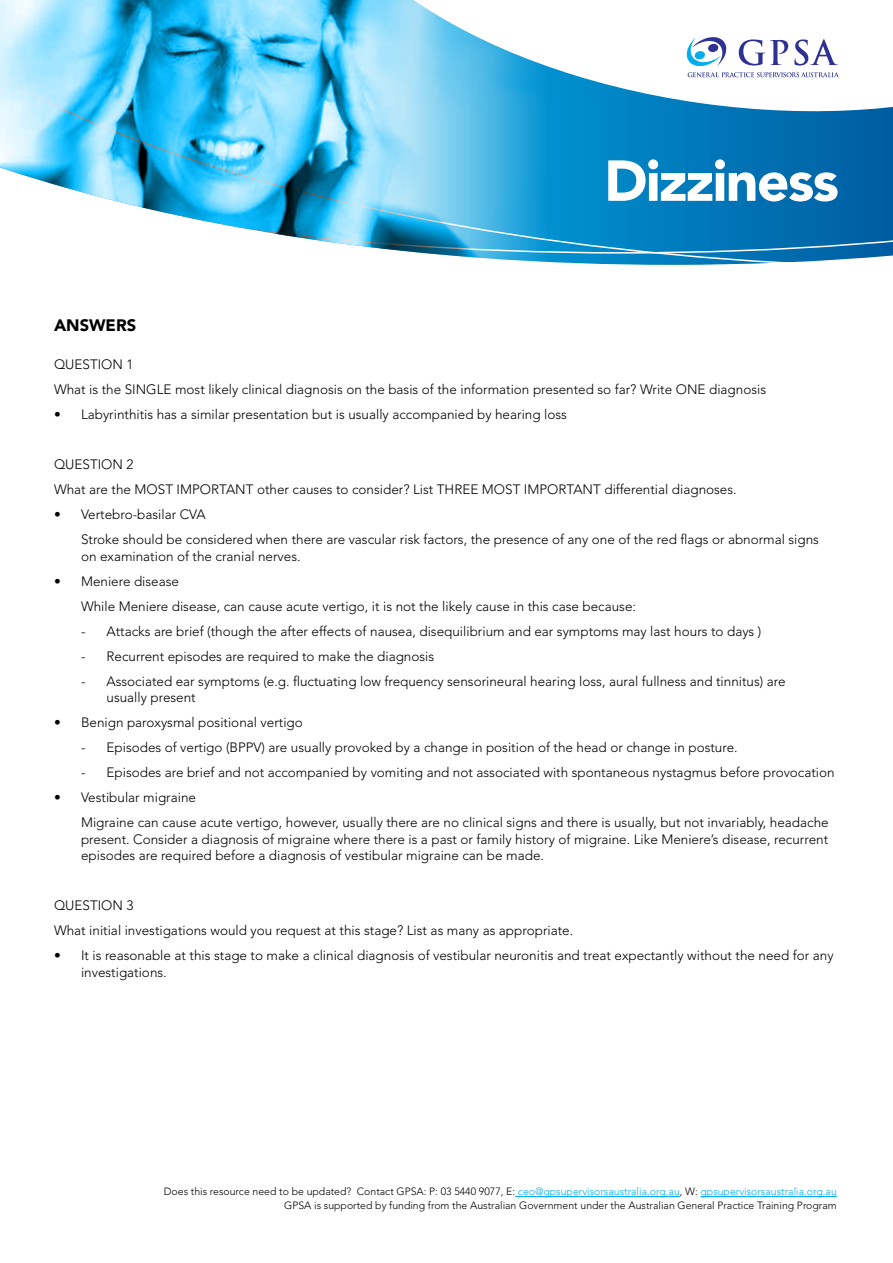
<style>
.page{position:relative;width:893px;height:1263px;background:#fff}
.page>*{position:absolute;margin:0;border:0;box-sizing:border-box;transform-origin:0 0}
.t1{font:900 57.15px "Avenir LT Std";letter-spacing:-.03em;color:#fff}
.t2{font:900 16.5px "Avenir LT Std";color:#000}
.t3{font:300 13.5px/25px "Avenir LT Std";color:#000}
.t4{font:300 10.5px/13.5px "Avenir LT Std";color:#000;text-align:right}
.s1{color:#00aeef}
</style>
<div class="page">
<svg style="left:600px;top:254px;width:293px;height:11px"></svg>
<svg style="left:600px;top:136px;width:293px;height:118px;background:#0373b4"></svg>
<img style="left:0;top:0;width:600px;height:264px">
<svg style="left:291px;top:0;width:602px;height:136px"></svg>
<svg style="left:687px;top:37px;width:39px;height:29px"></svg>
<svg style="left:688px;top:72px;width:151px;height:5px"></svg>
<svg style="left:739px;top:39px;width:49px;height:27px"></svg>
<svg style="left:794px;top:39px;width:44px;height:27px"></svg>
<hr style="left:515px;top:1196px;width:165px;height:1px;background:#00aeef">
<hr style="left:700px;top:1196px;width:137px;height:1px;background:#00aeef">
<h1 class="t1" style="left:604px;top:146px;width:236px">Dizziness</h1>
<p class="t2" style="left:54px;top:316px;width:84px">ANSWERS</p>
<p class="t3" style="left:54px;top:352px;width:714px">QUESTION 1<br>What is the SINGLE most likely clinical diagnosis on the basis of the information presented so far? Write ONE diagnosis</p>
<p class="t3" style="left:54px;top:402px;width:514px">• Labyrinthitis has a similar presentation but is usually accompanied by hearing loss</p>
<p class="t3" style="left:54px;top:452px;width:684px">QUESTION 2<br>What are the MOST IMPORTANT other causes to consider? List THREE MOST IMPORTANT differential diagnoses.</p>
<p class="t3" style="left:81px;top:502px;width:739px;text-indent:-27px">• Vertebro-basilar CVA<br>Stroke should be considered when there are vascular risk factors, the presence of any one of the red flags or abnormal signs</p>
<p class="t3" style="left:81px;top:544px;width:221px">on examination of the cranial nerves.</p>
<p class="t3" style="left:81px;top:569px;width:556px;text-indent:-27px">• Meniere disease<br>While Meniere disease, can cause acute vertigo, it is not the likely cause in this case because:</p>
<p class="t3" style="left:81px;top:619px;width:682px">- Attacks are brief (though the after effects of nausea, disequilibrium and ear symptoms may last hours to days )</p>
<p class="t3" style="left:81px;top:644px;width:355px">- Recurrent episodes are required to make the diagnosis</p>
<p class="t3" style="left:107px;top:673px;width:681px;line-height:16.5px;text-indent:-26px">- Associated ear symptoms (e.g. fluctuating low frequency sensorineural hearing loss, aural fullness and tinnitus) are usually present</p>
<p class="t3" style="left:54px;top:710px;width:250px">• Benign paroxysmal positional vertigo</p>
<p class="t3" style="left:81px;top:735px;width:658px">- Episodes of vertigo (BPPV) are usually provoked by a change in position of the head or change in posture.</p>
<p class="t3" style="left:81px;top:760px;width:755px">- Episodes are brief and not accompanied by vomiting and not associated with spontaneous nystagmus before provocation</p>
<p class="t3" style="left:81px;top:785px;width:749px;text-indent:-27px">• Vestibular migraine<br>Migraine can cause acute vertigo, however, usually there are no clinical signs and there is usually, but not invariably, headache</p>
<p class="t3" style="left:81px;top:831px;width:749px;line-height:16.5px">present. Consider a diagnosis of migraine where there is a past or family history of migraine. Like Meniere’s disease, recurrent episodes are required before a diagnosis of vestibular migraine can be made.</p>
<p class="t3" style="left:54px;top:893px;width:521px">QUESTION 3<br>What initial investigations would you request at this stage? List as many as appropriate.</p>
<p class="t3" style="left:81px;top:947px;width:754px;line-height:16.5px;text-indent:-27px">• It is reasonable at this stage to make a clinical diagnosis of vestibular neuronitis and treat expectantly without the need for any investigations.</p>
<p class="t4" style="left:164px;top:1185px;width:674px">Does this resource need to be updated? Contact GPSA: P: 03 5440 9077, E: <span class="s1">ceo@gpsupervisorsaustralia.org.au</span>, W: <span class="s1">gpsupervisorsaustralia.org.au<br></span>GPSA is supported by funding from the Australian Government under the Australian General Practice Training Program</p>
</div>
